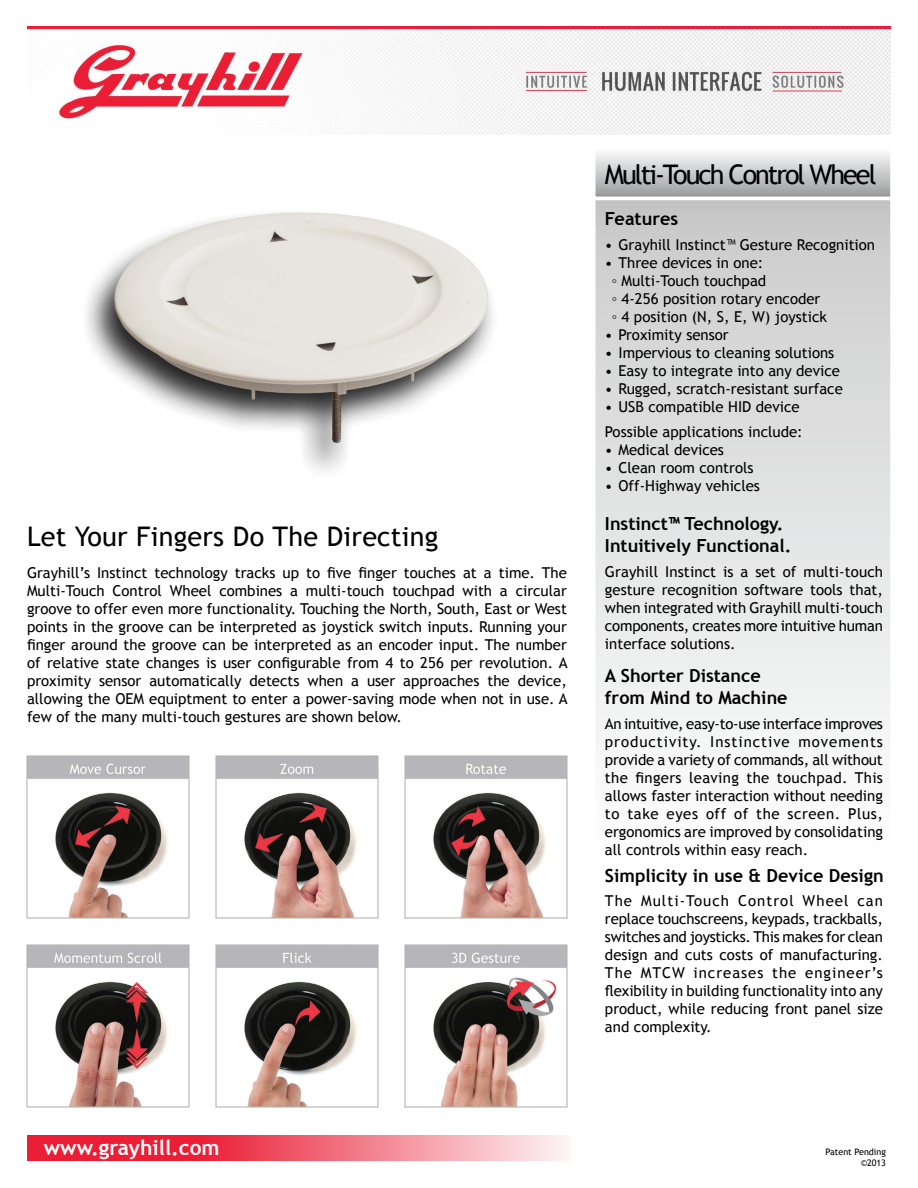
<style>
.page{position:relative;width:918px;height:1188px;background:#fff}
.page>*{position:absolute;margin:0;border:0;box-sizing:border-box;transform-origin:0 0}
.t1{font:27px "Trebuchet MS";letter-spacing:.01em;color:#000}
.t2{font:27px "Trebuchet MS";letter-spacing:-.075em;color:#000}
.t3{font:700 21px "Trebuchet MS";color:#fff}
.t4{font:700 18px/21.6px "Trebuchet MS";color:#000}
.t5{font:15px/18px "Trebuchet MS";color:#000;text-align:justify}
.t6{font:9px/10.8px "Trebuchet MS";color:#000;text-align:right}
</style>
<div class="page">
<img style="left:27px;top:27px;width:864px;height:108px">
<svg style="left:27px;top:1136px;width:541px;height:25px;background:#f16777"></svg>
<div style="left:595px;top:200px;width:296px;height:650px;background:linear-gradient(to bottom,#cacacb,#fefeff)"></div>
<div style="left:594px;top:199px;width:298px;height:651px;border:2px solid #fff"></div>
<div style="left:595px;top:149px;width:296px;height:48px;background:linear-gradient(to bottom,#fbfbfc,#9c9d9e)"></div>
<div style="left:594px;top:148px;width:298px;height:50px;border:2px solid #fff"></div>
<img style="left:86px;top:212px;width:407px;height:259px">
<img style="left:406px;top:946px;width:160px;height:160px">
<div style="left:404px;top:944px;width:164px;height:164px;border:1px solid #b7b6b5"></div>
<img style="left:217px;top:946px;width:160px;height:160px">
<div style="left:215px;top:944px;width:164px;height:164px;border:1px solid #b7b6b5"></div>
<img style="left:28px;top:946px;width:160px;height:160px">
<div style="left:26px;top:944px;width:164px;height:164px;border:1px solid #b7b6b5"></div>
<img style="left:28px;top:757px;width:160px;height:160px">
<div style="left:26px;top:755px;width:164px;height:164px;border:1px solid #b7b6b5"></div>
<img style="left:406px;top:757px;width:160px;height:160px">
<div style="left:404px;top:755px;width:164px;height:164px;border:1px solid #b7b6b5"></div>
<img style="left:217px;top:757px;width:160px;height:160px">
<div style="left:215px;top:755px;width:164px;height:164px;border:1px solid #b7b6b5"></div>
<h1 class="t1" style="left:27px;top:521px;width:413px">Let Your Fingers Do The Directing</h1>
<p class="t5" style="left:27px;top:564px;width:542px">Grayhill’s Instinct technology tracks up to five finger touches at a time. The Multi-Touch Control Wheel combines a multi-touch touchpad with a circular groove to offer even more functionality. Touching the North, South, East or West points in the groove can be interpreted as joystick switch inputs. Running your finger around the groove can be interpreted as an encoder input. The number of relative state changes is user configurable from 4 to 256 per revolution. A proximity sensor automatically detects when a user approaches the device, allowing the OEM equiptment to enter a power-saving mode when not in use. A few of the many multi-touch gestures are shown below.</p>
<h1 class="t2" style="left:605px;top:158px;width:273px">Multi-Touch Control Wheel</h1>
<p class="t4" style="left:605px;top:208px;width:75px">Features</p>
<p class="t5" style="left:605px;top:236px;width:272px">• Grayhill Instinct™ Gesture Recognition</p>
<p class="t5" style="left:612px;top:254px;width:217px;text-align:left;text-indent:-7px">• Three devices in one:<br>◦ Multi-Touch touchpad<br>◦ 4-256 position rotary encoder ◦ 4 position (N, S, E, W) joystick</p>
<p class="t5" style="left:605px;top:326px;width:125px">• Proximity sensor</p>
<p class="t5" style="left:605px;top:344px;width:231px">• Impervious to cleaning solutions</p>
<p class="t5" style="left:605px;top:362px;width:237px">• Easy to integrate into any device</p>
<p class="t5" style="left:605px;top:380px;width:239px">• Rugged, scratch-resistant surface</p>
<p class="t5" style="left:605px;top:394px;width:199px;line-height:24.8px">• USB compatible HID device<br>Possible applications include:</p>
<p class="t5" style="left:605px;top:440px;width:121px">• Medical devices</p>
<p class="t5" style="left:605px;top:458px;width:150px">• Clean room controls</p>
<p class="t5" style="left:605px;top:476px;width:157px">• Off-Highway vehicles</p>
<p class="t4" style="left:605px;top:513px;width:188px">Instinct™ Technology.<br>Intuitively Functional.</p>
<p class="t5" style="left:605px;top:562px;width:280px">Grayhill Instinct is a set of multi-touch gesture recognition software tools that, when integrated with Grayhill multi-touch components, creates more intuitive human interface solutions.</p>
<p class="t4" style="left:605px;top:665px;width:184px">A Shorter Distance from Mind to Machine</p>
<p class="t5" style="left:605px;top:715px;width:280px">An intuitive, easy-to-use interface improves productivity. Instinctive movements provide a variety of commands, all without the fingers leaving the touchpad. This allows faster interaction without needing to take eyes off of the screen. Plus, ergonomics are improved by consolidating all controls within easy reach.</p>
<p class="t4" style="left:605px;top:864px;width:280px">Simplicity in use &amp; Device Design</p>
<p class="t5" style="left:605px;top:892px;width:280px">The Multi-Touch Control Wheel can replace touchscreens, keypads, trackballs, switches and joysticks. This makes for clean design and cuts costs of manufacturing.<br>The MTCW increases the engineer’s flexibility in building functionality into any product, while reducing front panel size and complexity.</p>
<h2 class="t3" style="left:44px;top:1134px;width:177px">www.grayhill.com</h2>
<p class="t6" style="left:826px;top:1146px;width:62px">Patent Pending ©2013</p>
</div>
